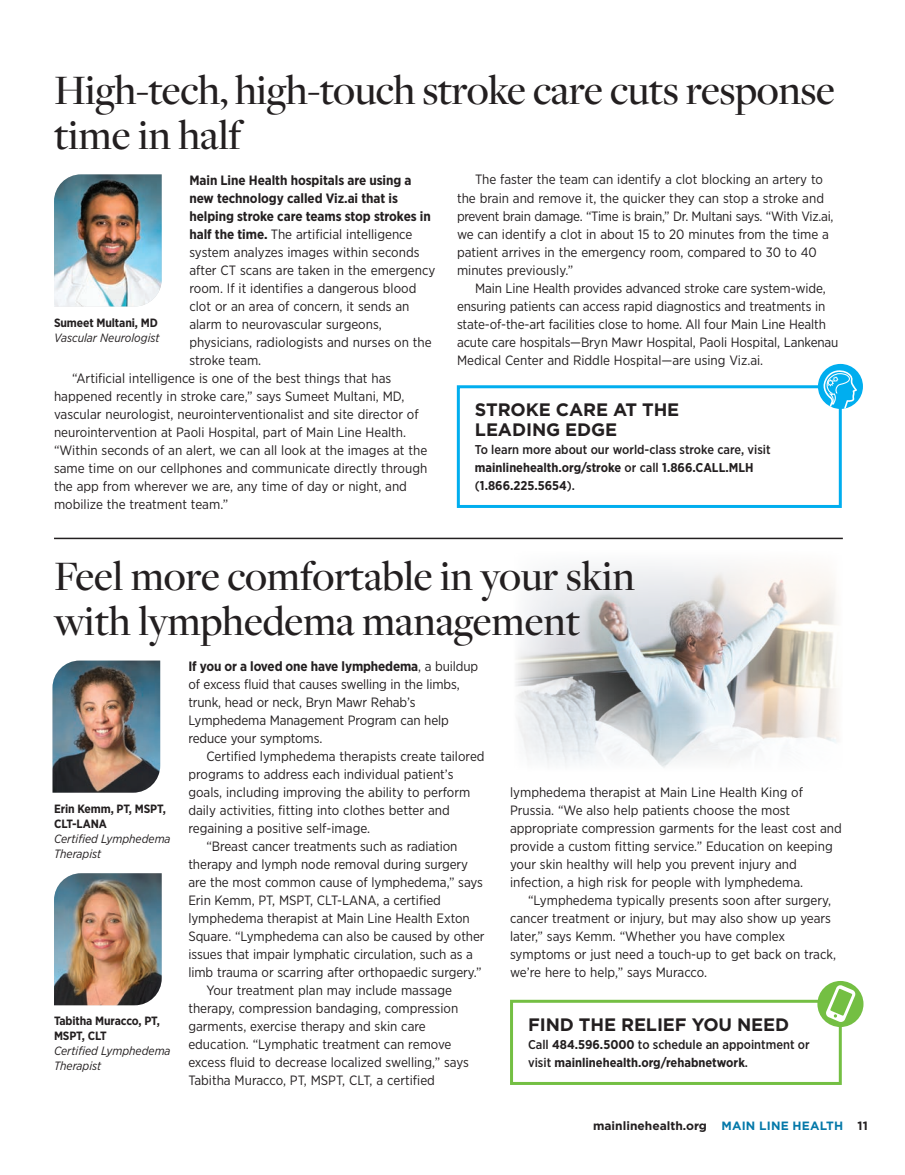
<style>
.page{position:relative;width:905px;height:1175px;background:#fff}
.page>*{position:absolute;margin:0;border:0;box-sizing:border-box;transform-origin:0 0}
.t1{font:500 43.5px/45px "Freight Disp Pro";letter-spacing:-.005em;color:#231f20}
.t2{font:700 18px/19.5px "Gotham OTF";letter-spacing:-.005em;color:#231f20}
.t3{font:13.5px/18px "Gotham Narrow";color:#231f20}
.t4{font:700 13.5px "Gotham Narrow";letter-spacing:-.005em;color:#231f20}
.t5{font:500 12.75px/18px "Gotham Narrow";color:#231f20}
.t6{font:700 12.75px/18px "Gotham Narrow";color:#231f20}
.t7{font:italic 12px/15px "Gotham Narrow";color:#231f20}
.t8{font:700 12px/15px "Gotham Narrow";letter-spacing:-.01em;color:#231f20}
.t9{font:700 12px "Gotham OTF";color:#231f20}
.s1{font-weight:700}
.s2{font-weight:500}
.s3{color:#0579a9}
</style>
<div class="page">
<img style="left:515px;top:566px;width:323px;height:202px">
<img style="left:54px;top:174px;width:108px;height:132px">
<div style="left:457px;top:385px;width:384px;height:123px;border:3px solid #00aeef"></div>
<div style="left:510px;top:999px;width:331px;height:85px;border:3px solid #74bf43"></div>
<img style="left:52px;top:660px;width:108px;height:132px">
<img style="left:54px;top:873px;width:108px;height:132px">
<div style="left:818px;top:364px;width:45px;height:45px;background:#00aeef;border-radius:50%"></div>
<svg style="left:820px;top:369px;width:37px;height:39px"></svg>
<hr style="left:54px;top:537px;width:788px;height:2px;background:#231f20">
<div style="left:817px;top:981px;width:46px;height:46px;background:#74bf43;border-radius:50%"></div>
<svg style="left:825px;top:984px;width:30px;height:38px"></svg>
<h1 class="t1" style="left:54px;top:66px;width:782px">High-tech, high-touch stroke care cuts response time in half</h1>
<p class="t4" style="left:189px;top:171px;width:224px">Main Line Health hospitals are using a</p>
<p class="t4" style="left:189px;top:189px;width:210px">new technology called Viz.ai that is</p>
<p class="t4" style="left:189px;top:207px;width:243px">helping stroke care teams stop strokes in</p>
<p class="t3" style="left:189px;top:224px;width:224px"><span class="s1">half the time.</span> The artificial intelligence</p>
<p class="t3" style="left:189px;top:242px;width:231px">system analyzes images within seconds</p>
<p class="t3" style="left:189px;top:260px;width:247px">after CT scans are taken in the emergency</p>
<p class="t3" style="left:189px;top:278px;width:228px">room. If it identifies a dangerous blood</p>
<p class="t3" style="left:189px;top:296px;width:221px">clot or an area of concern, it sends an</p>
<p class="t3" style="left:189px;top:314px;width:194px">alarm to neurovascular surgeons,</p>
<p class="t3" style="left:189px;top:332px;width:244px">physicians, radiologists and nurses on the</p>
<p class="t3" style="left:189px;top:350px;width:73px">stroke team.</p>
<p class="t3" style="left:72px;top:368px;width:321px">“Artificial intelligence is one of the best things that has</p>
<p class="t3" style="left:54px;top:386px;width:352px">happened recently in stroke care,” says Sumeet Multani, MD,</p>
<p class="t3" style="left:54px;top:404px;width:366px">vascular neurologist, neurointerventionalist and site director of</p>
<p class="t3" style="left:54px;top:422px;width:354px">neurointervention at Paoli Hospital, part of Main Line Health.</p>
<p class="t3" style="left:54px;top:440px;width:375px">“Within seconds of an alert, we can all look at the images at the</p>
<p class="t3" style="left:54px;top:458px;width:375px">same time on our cellphones and communicate directly through</p>
<p class="t3" style="left:54px;top:476px;width:354px">the app from wherever we are, any time of day or night, and</p>
<p class="t3" style="left:54px;top:494px;width:176px">mobilize the treatment team.”</p>
<p class="t8" style="left:54px;top:315px;width:105px">Sumeet Multani, MD</p>
<p class="t7" style="left:54px;top:329px;width:107px">Vascular Neurologist</p>
<p class="t3" style="left:457px;top:170px;width:378px;text-indent:18px">The faster the team can identify a clot blocking an artery to the brain and remove it, the quicker they can stop a stroke and prevent brain damage. “Time is brain,” Dr. Multani says. “With Viz.ai, we can identify a clot in about 15 to 20 minutes from the time a patient arrives in the emergency room, compared to 30 to 40 minutes previously.”</p>
<p class="t3" style="left:457px;top:278px;width:383px;text-indent:18px">Main Line Health provides advanced stroke care system-wide, ensuring patients can access rapid diagnostics and treatments in state-of-the-art facilities close to home. All four Main Line Health acute care hospitals—Bryn Mawr Hospital, Paoli Hospital, Lankenau Medical Center and Riddle Hospital—are using Viz.ai.</p>
<h2 class="t2" style="left:475px;top:400px;width:206px">STROKE CARE AT THE<br>LEADING EDGE</h2>
<p class="t5" style="left:475px;top:440px;width:297px">To learn more about our world-class stroke care, visit <span class="s1">mainlinehealth.org/stroke</span> or call <span class="s1">1.866.CALL.MLH </span>(<span class="s1">1.866.225.5654</span>).</p>
<h1 class="t1" style="left:54px;top:552px;width:582px">Feel more comfortable in your skin with lymphedema management</h1>
<p class="t8" style="left:54px;top:801px;width:113px">Erin Kemm, PT, MSPT,<br>CLT-LANA</p>
<p class="t7" style="left:54px;top:830px;width:118px">Certified Lymphedema<br>Therapist</p>
<p class="t8" style="left:54px;top:1013px;width:107px">Tabitha Muracco, PT,<br>MSPT, CLT</p>
<p class="t7" style="left:54px;top:1043px;width:118px">Certified Lymphedema<br>Therapist</p>
<p class="t3" style="left:188px;top:656px;width:291px"><span class="s1">If you or a loved one have lymphedema</span>, a buildup of excess fluid that causes swelling in the limbs, trunk, head or neck, Bryn Mawr Rehab’s Lymphedema Management Program can help reduce your symptoms.</p>
<p class="t3" style="left:206px;top:746px;width:280px">Certified lymphedema therapists create tailored</p>
<p class="t3" style="left:188px;top:764px;width:267px">programs to address each individual patient’s</p>
<p class="t3" style="left:188px;top:782px;width:283px">goals, including improving the ability to perform</p>
<p class="t3" style="left:188px;top:800px;width:263px">daily activities, fitting into clothes better and</p>
<p class="t3" style="left:188px;top:818px;width:183px">regaining a positive self-image.</p>
<p class="t3" style="left:206px;top:836px;width:253px">“Breast cancer treatments such as radiation</p>
<p class="t3" style="left:188px;top:854px;width:281px">therapy and lymph node removal during surgery</p>
<p class="t3" style="left:188px;top:872px;width:296px">are the most common cause of lymphedema,” says</p>
<p class="t3" style="left:188px;top:890px;width:254px">Erin Kemm, PT, MSPT, CLT-LANA, a certified</p>
<p class="t3" style="left:188px;top:908px;width:283px">lymphedema therapist at Main Line Health Exton</p>
<p class="t3" style="left:188px;top:926px;width:298px">Square. “Lymphedema can also be caused by other</p>
<p class="t3" style="left:188px;top:944px;width:286px">issues that impair lymphatic circulation, such as a</p>
<p class="t3" style="left:188px;top:962px;width:295px">limb trauma or scarring after orthopaedic surgery.”</p>
<p class="t3" style="left:206px;top:980px;width:247px">Your treatment plan may include massage</p>
<p class="t3" style="left:188px;top:998px;width:271px">therapy, compression bandaging, compression</p>
<p class="t3" style="left:188px;top:1016px;width:239px">garments, exercise therapy and skin care</p>
<p class="t3" style="left:188px;top:1034px;width:264px">education. “Lymphatic treatment can remove</p>
<p class="t3" style="left:188px;top:1052px;width:282px">excess fluid to decrease localized swelling,” says</p>
<p class="t3" style="left:188px;top:1070px;width:248px">Tabitha Muracco, PT, MSPT, CLT, a certified</p>
<p class="t3" style="left:510px;top:782px;width:333px">lymphedema therapist at Main Line Health King of Prussia. “We also help patients choose the most appropriate compression garments for the least cost and provide a custom fitting service.” Education on keeping your skin healthy will help you prevent injury and infection, a high risk for people with lymphedema.</p>
<p class="t3" style="left:510px;top:890px;width:327px;text-indent:18px">“Lymphedema typically presents soon after surgery, cancer treatment or injury, but may also show up years later,” says Kemm. “Whether you have complex symptoms or just need a touch-up to get back on track, we’re here to help,” says Muracco.</p>
<h2 class="t2" style="left:528px;top:1014px;width:262px">FIND THE RELIEF YOU NEED</h2>
<p class="t6" style="left:528px;top:1035px;width:283px"><span class="s2">Call</span> 484.596.5000 <span class="s2">to schedule an appointment or visit</span> mainlinehealth.org/rehabnetwork<span class="s2">.</span></p>
<p class="t9" style="left:593px;top:1118px;width:276px">mainlinehealth.org <span class="s3">MAIN LINE HEALTH</span> 11</p>
</div>
